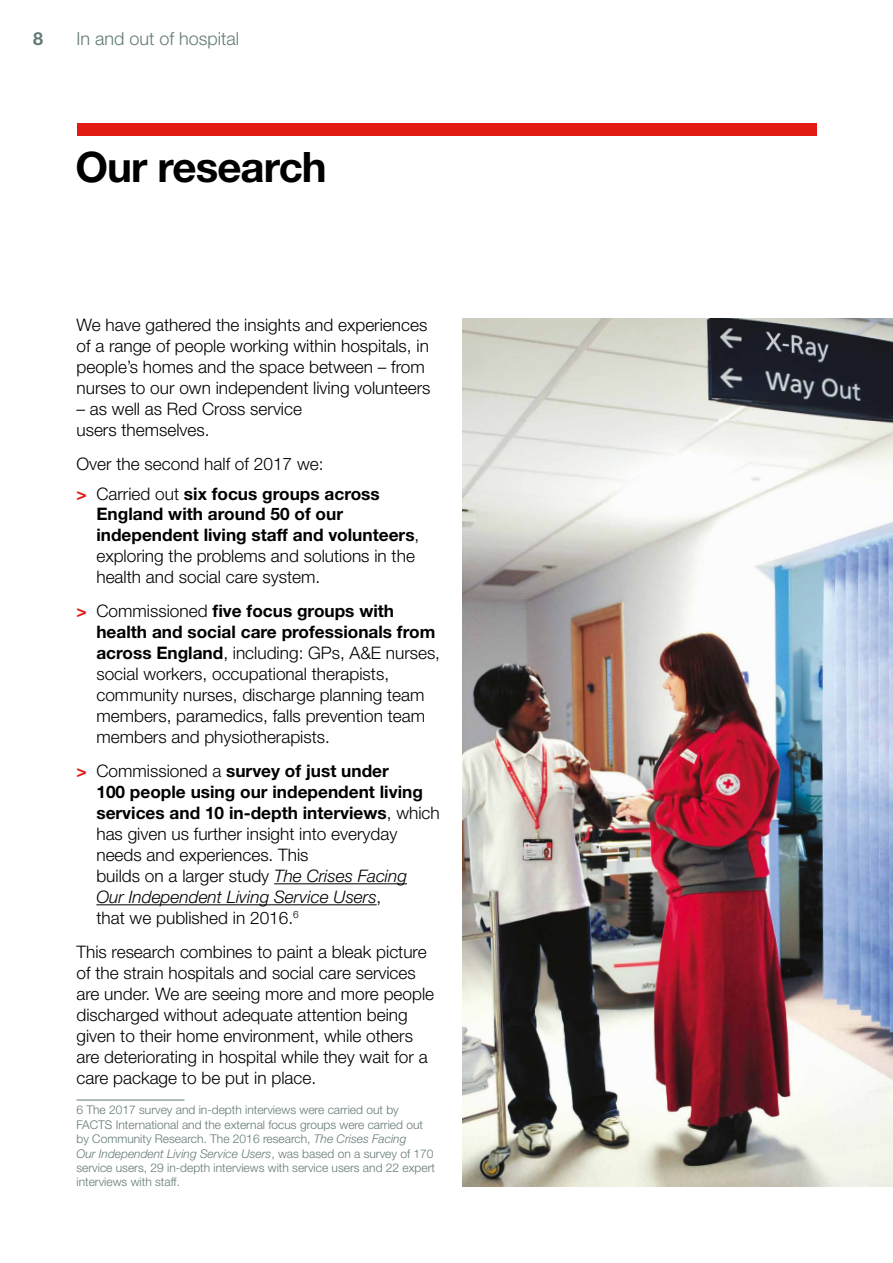
<style>
.page{position:relative;width:893px;height:1263px;background:#fff}
.page>*{position:absolute;margin:0;border:0;box-sizing:border-box;transform-origin:0 0}
.t1{font:700 42px "Helvetica Neue LT Pro";letter-spacing:-.02em;color:#000}
.t2{font:300 18px "Helvetica Neue LT Pro";color:#637a77}
.t3{font:700 18px "Helvetica Neue LT Pro";color:#637a77}
.t4{font:300 17.25px/21px "Helvetica Neue LT Pro";color:#000}
.t5{font:300 12px/14.4px "Helvetica Neue LT Pro";color:#637a77}
.s1{font-weight:700;color:#e41b13}
.s2{font-weight:700}
.s3{font-style:italic}
</style>
<div class="page">
<hr style="left:274px;top:883px;width:133px;height:1px;background:#000">
<hr style="left:96px;top:904px;width:281px;height:1px;background:#000">
<hr style="left:76px;top:1100px;width:108px;height:1px;background:#637a77">
<div style="left:77px;top:123px;width:739px;height:13px;background:#e41b13"></div>
<img style="left:462px;top:319px;width:431px;height:867px">
<p class="t3" style="left:33px;top:27px;width:12px">8</p>
<p class="t2" style="left:77px;top:27px;width:164px">In and out of hospital</p>
<h1 class="t1" style="left:75px;top:141px;width:253px">Our research</h1>
<p class="t4" style="left:76px;top:314px;width:356px">We have gathered the insights and experiences of a range of people working within hospitals, in people’s homes and the space between – from nurses to our own independent living volunteers</p>
<p class="t4" style="left:76px;top:398px;width:227px">– as well as Red Cross service users themselves.</p>
<p class="t4" style="left:76px;top:449px;width:305px;line-height:29.5px">Over the second half of 2017 we:<br><span class="s1">&gt;</span> Carried out <span class="s2">six focus groups across</span></p>
<p class="t4" style="left:96px;top:503px;width:324px"><span class="s2">England with around 50 of our independent living staff and volunteers</span>, exploring the problems and solutions in the health and social care system.</p>
<p class="t4" style="left:96px;top:600px;width:345px;text-indent:-20px"><span class="s1">&gt;</span> Commissioned <span class="s2">five focus groups with health and social care professionals from across England</span>, including: GPs, A&amp;E nurses, social workers, occupational therapists, community nurses, discharge planning team members, paramedics, falls prevention team members and physiotherapists.</p>
<p class="t4" style="left:96px;top:760px;width:345px;text-indent:-20px"><span class="s1">&gt;</span> Commissioned a <span class="s2">survey of just under<br>100 people using our independent living services and 10 in-depth interviews</span>, which has given us further insight into everyday needs and experiences. This<br>builds on a larger study <span class="s3">The Crises Facing<br>Our Independent Living Service Users</span>,<br>that we published in 2016.<sup>6</sup></p>
<p class="t4" style="left:76px;top:941px;width:359px">This research combines to paint a bleak picture of the strain hospitals and social care services are under. We are seeing more and more people discharged without adequate attention being given to their home environment, while others are deteriorating in hospital while they wait for a care package to be put in place.</p>
<p class="t5" style="left:76px;top:1103px;width:360px">6 The 2017 survey and in-depth interviews were carried out by FACTS International and the external focus groups were carried out by Community Research. The 2016 research, <span class="s3">The Crises Facing<br>Our Independent Living Service Users</span>, was based on a survey of 170 service users, 29 in-depth interviews with service users and 22 expert interviews with staff.</p>
</div>
